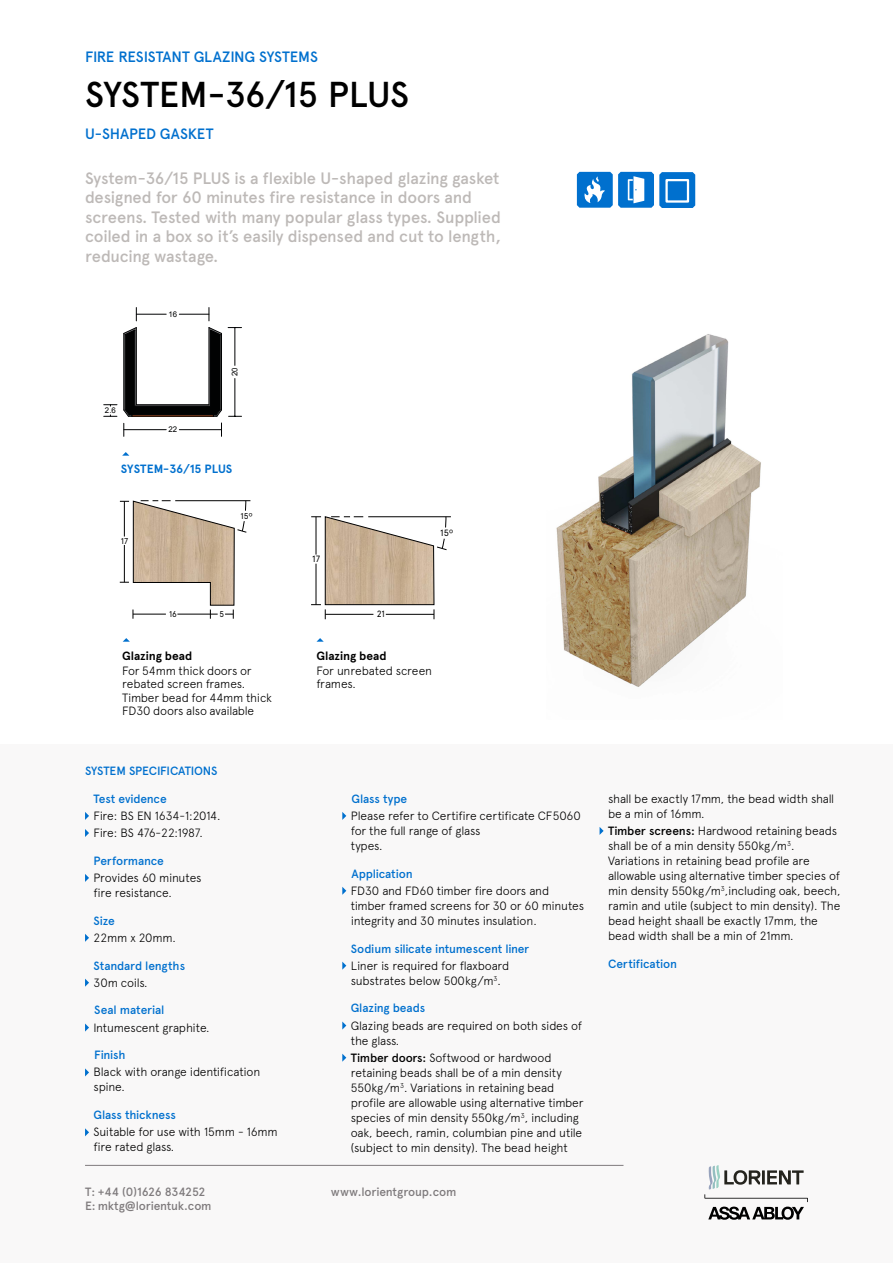
<style>
.page{position:relative;width:893px;height:1263px;background:#fff}
.page>*{position:absolute;margin:0;border:0;box-sizing:border-box;transform-origin:0 0}
.t1{font:500 36px "Apercu Pro";letter-spacing:-.01em;color:#000}
.t2{font:500 16.5px/19.5px "Apercu Pro";letter-spacing:-.01em;color:#bdb9b7}
.t3{font:500 15px "Apercu Pro";letter-spacing:-.015em;color:#0070ce}
.t4{font:300 12px/15px "Apercu Pro";letter-spacing:-.015em;color:#000}
.t5{font:500 12px "Apercu Pro";letter-spacing:-.01em;color:#0070ce}
.t6{font:500 12px/14.4px "Apercu Pro";letter-spacing:-.02em;color:#7f7b7d}
.t7{font:700 12px "Apercu Pro";color:#000}
.t8{font:700 12px "Apercu Pro";letter-spacing:-.005em;color:#0070ce}
.t9{font:9.15px "Apercu Pro";color:#000}
.t10{font:9.15px "Apercu Pro";color:#000;scale:.95 1}
.t11{font:8.55px "Apercu Pro";color:#000}
.t12{font:8.55px "Apercu Pro";color:#000;scale:.95 1}
.t13{font:7.8px "Arial";color:#010203}
.s1{font-weight:500}
</style>
<div class="page">
<div style="left:0;top:745px;width:893px;height:518px;background:#f9f8f8"></div>
<svg style="left:85px;top:812px;width:4px;height:8px"></svg>
<svg style="left:85px;top:829px;width:4px;height:8px"></svg>
<svg style="left:85px;top:874px;width:4px;height:8px"></svg>
<svg style="left:85px;top:934px;width:4px;height:8px"></svg>
<svg style="left:85px;top:979px;width:4px;height:8px"></svg>
<svg style="left:85px;top:1023px;width:4px;height:8px"></svg>
<svg style="left:85px;top:1068px;width:4px;height:8px"></svg>
<svg style="left:85px;top:1128px;width:4px;height:8px"></svg>
<svg style="left:342px;top:812px;width:4px;height:8px"></svg>
<svg style="left:342px;top:887px;width:4px;height:8px"></svg>
<svg style="left:342px;top:962px;width:4px;height:8px"></svg>
<svg style="left:342px;top:1021px;width:4px;height:8px"></svg>
<svg style="left:342px;top:1054px;width:4px;height:8px"></svg>
<svg style="left:600px;top:827px;width:4px;height:8px"></svg>
<svg style="left:123px;top:638px;width:7px;height:4px"></svg>
<svg style="left:122px;top:452px;width:7px;height:4px"></svg>
<svg style="left:316px;top:638px;width:8px;height:4px"></svg>
<img style="left:556px;top:334px;width:205px;height:353px">
<hr style="left:136px;top:314px;width:30px;height:1px;background:#010203">
<hr style="left:179px;top:314px;width:30px;height:1px;background:#010203">
<svg style="left:136px;top:307px;width:1px;height:14px"></svg>
<svg style="left:209px;top:307px;width:1px;height:14px"></svg>
<hr style="left:124px;top:429px;width:42px;height:1px;background:#010203">
<hr style="left:179px;top:429px;width:42px;height:1px;background:#010203">
<svg style="left:124px;top:423px;width:1px;height:13px"></svg>
<svg style="left:221px;top:423px;width:1px;height:13px"></svg>
<svg style="left:104px;top:415px;width:13px;height:2px"></svg>
<svg style="left:104px;top:404px;width:13px;height:2px"></svg>
<svg style="left:228px;top:327px;width:14px;height:1px"></svg>
<svg style="left:229px;top:416px;width:13px;height:1px"></svg>
<hr style="left:235px;top:328px;width:1px;height:37px;background:#010203">
<hr style="left:235px;top:378px;width:1px;height:38px;background:#010203">
<svg style="left:123px;top:327px;width:99px;height:90px"></svg>
<hr style="left:132px;top:416px;width:81px;height:1px;background:#010203">
<hr style="left:175px;top:500px;width:75px;height:1px;background:#000">
<svg style="left:120px;top:500px;width:127px;height:119px"></svg>
<hr style="left:368px;top:516px;width:83px;height:1px;background:#000">
<svg style="left:311px;top:516px;width:136px;height:103px"></svg>
<svg style="left:577px;top:172px;width:118px;height:36px"></svg>
<hr style="left:85px;top:1165px;width:538px;height:1px;background:#7f7b7d">
<svg style="left:704px;top:1165px;width:104px;height:55px"></svg>
<p class="t3" style="left:85px;top:45px;width:234px">FIRE RESISTANT GLAZING SYSTEMS</p>
<h1 class="t1" style="left:85px;top:67px;width:326px">SYSTEM-36/15 PLUS</h1>
<p class="t3" style="left:85px;top:123px;width:130px">U-SHAPED GASKET</p>
<p class="t2" style="left:85px;top:167px;width:418px">System-36/15 PLUS is a flexible U-shaped glazing gasket designed for 60 minutes fire resistance in doors and screens. Tested with many popular glass types. Supplied coiled in a box so it’s easily dispensed and cut to length, reducing wastage.</p>
<p class="t13" style="left:105px;top:405px;width:12px">2.6</p>
<p class="t13" style="left:168px;top:309px;width:10px">16</p>
<p class="t13" style="left:168px;top:424px;width:10px">22</p>
<p class="t13" style="left:230px;top:376px;width:10px;rotate:-90deg">20</p>
<p class="t8" style="left:121px;top:459px;width:113px">SYSTEM-36/15 PLUS</p>
<p class="t11" style="left:121px;top:534px;width:9px">17</p>
<p class="t11" style="left:240px;top:509px;width:14px">15º</p>
<p class="t12" style="left:169px;top:608px;width:10px">16</p>
<p class="t12" style="left:219px;top:608px;width:6px">5</p>
<p class="t7" style="left:122px;top:646px;width:72px">Glazing bead</p>
<p class="t4" style="left:122px;top:663px;width:151px;line-height:13.5px">For 54mm thick doors or rebated screen frames.<br>Timber bead for 44mm thick<br>FD30 doors also available</p>
<p class="t5" style="left:85px;top:762px;width:134px">SYSTEM SPECIFICATIONS</p>
<p class="t5" style="left:94px;top:789px;width:75px">Test evidence</p>
<p class="t4" style="left:94px;top:806px;width:128px;line-height:17.1px">Fire: BS EN 1634-1:2014.<br>Fire: BS 476-22:1987.</p>
<p class="t5" style="left:94px;top:851px;width:72px">Performance</p>
<p class="t4" style="left:94px;top:869px;width:110px">Provides 60 minutes fire resistance.</p>
<p class="t5" style="left:94px;top:911px;width:23px">Size</p>
<p class="t4" style="left:94px;top:929px;width:84px">22mm x 20mm.</p>
<p class="t5" style="left:94px;top:956px;width:93px">Standard lengths</p>
<p class="t4" style="left:94px;top:974px;width:56px">30m coils.</p>
<p class="t5" style="left:94px;top:1001px;width:72px">Seal material</p>
<p class="t4" style="left:94px;top:1019px;width:118px">Intumescent graphite.</p>
<p class="t5" style="left:94px;top:1046px;width:33px">Finish</p>
<p class="t4" style="left:94px;top:1064px;width:168px">Black with orange identification spine.</p>
<p class="t5" style="left:94px;top:1106px;width:84px">Glass thickness</p>
<p class="t4" style="left:94px;top:1123px;width:186px">Suitable for use with 15mm - 16mm fire rated glass.</p>
<p class="t9" style="left:312px;top:552px;width:9px">17</p>
<p class="t9" style="left:440px;top:526px;width:15px">15º</p>
<p class="t10" style="left:377px;top:607px;width:10px">21</p>
<p class="t7" style="left:316px;top:646px;width:72px">Glazing bead</p>
<p class="t4" style="left:316px;top:662px;width:117px;line-height:13.5px">For unrebated screen frames.</p>
<p class="t5" style="left:352px;top:789px;width:57px">Glass type</p>
<p class="t4" style="left:351px;top:807px;width:231px">Please refer to Certifire certificate CF5060 for the full range of glass<br>types.</p>
<p class="t5" style="left:352px;top:864px;width:63px">Application</p>
<p class="t4" style="left:351px;top:882px;width:235px">FD30 and FD60 timber fire doors and timber framed screens for 30 or 60 minutes integrity and 30 minutes insulation.</p>
<p class="t5" style="left:351px;top:939px;width:180px">Sodium silicate intumescent liner</p>
<p class="t4" style="left:351px;top:957px;width:160px">Liner is required for flaxboard substrates below 500kg/m<sup>3</sup>.</p>
<p class="t5" style="left:351px;top:999px;width:76px">Glazing beads</p>
<p class="t4" style="left:351px;top:1017px;width:233px">Glazing beads are required on both sides of the glass.</p>
<p class="t4" style="left:351px;top:1049px;width:234px"><span class="s1">Timber doors:</span> Softwood or hardwood retaining beads shall be of a min density 550kg/m<sup>3</sup>. Variations in retaining bead profile are allowable using alternative timber species of min density 550kg/m<sup>3</sup>, including oak, beech, ramin, columbian pine and utile (subject to min density). The bead height</p>
<p class="t6" style="left:85px;top:1183px;width:128px">T: +44 (0)1626 834252<br>E: mktg@lorientuk.com</p>
<p class="t6" style="left:331px;top:1183px;width:127px">www.lorientgroup.com</p>
<p class="t4" style="left:608px;top:790px;width:228px">shall be exactly 17mm, the bead width shall be a min of 16mm.</p>
<p class="t4" style="left:608px;top:822px;width:234px"><span class="s1">Timber screens:</span> Hardwood retaining beads shall be of a min density 550kg/m<sup>3</sup>.<br>Variations in retaining bead profile are allowable using alternative timber species of min density 550kg/m<sup>3</sup>,including oak, beech, ramin and utile (subject to min density). The bead height shaall be exactly 17mm, the bead width shall be a min of 21mm.</p>
<p class="t5" style="left:608px;top:954px;width:71px">Certification</p>
</div>
